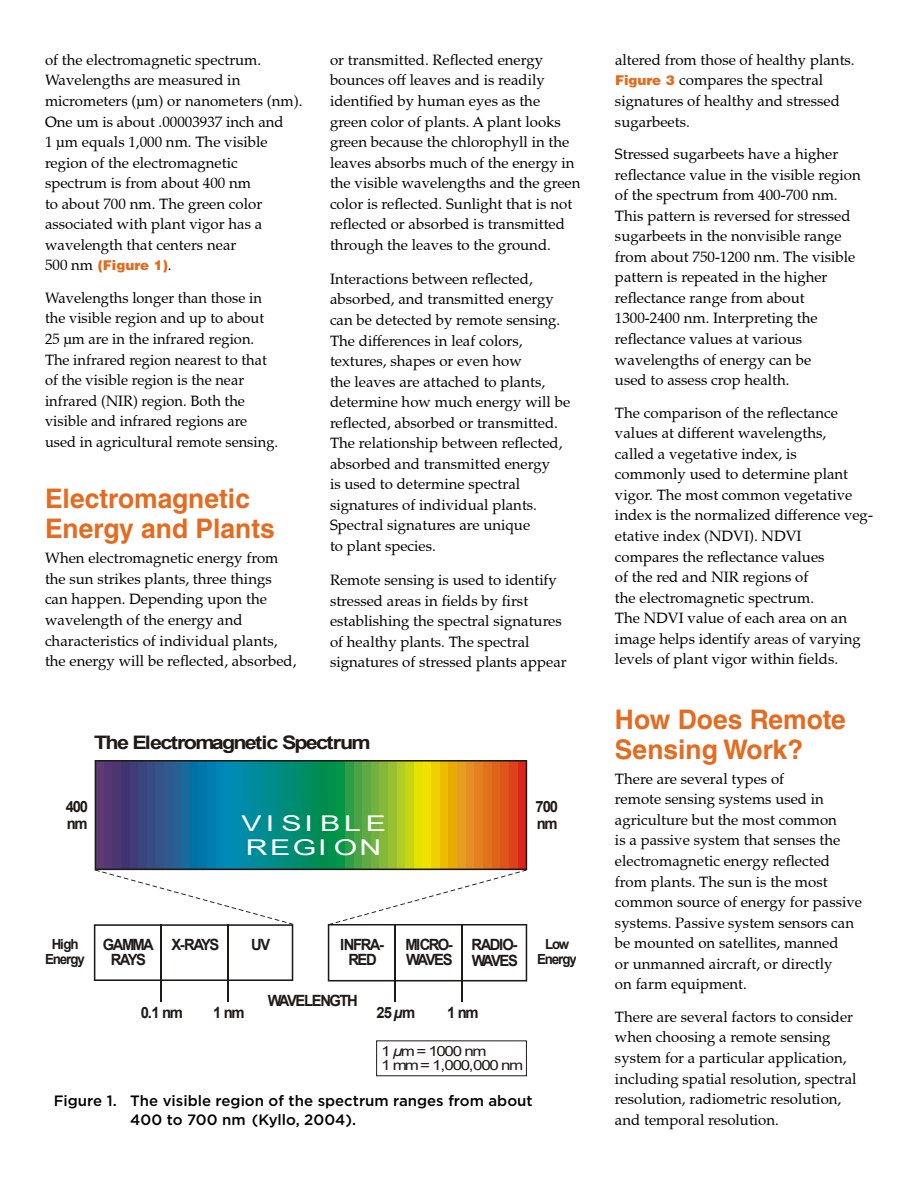
<style>
.page{position:relative;width:918px;height:1188px;background:#fff}
.page>*{position:absolute;margin:0;border:0;box-sizing:border-box;transform-origin:0 0}
.t1{font:700 27px/30px "Helvetica LT Std";color:#e46b1f}
.t2{font:21.75px/24.9px "Arial";color:#fff;scale:1.39 1}
.t3{font:700 18.6px "Arial";letter-spacing:-.075em;color:#1f1a17;scale:1.16 1}
.t4{font:700 15.45px/15.1px "Arial";letter-spacing:-.1em;color:#1f1a17;scale:.95 1}
.t5{font:15px/20.5px "Palatino LT Pro";color:#000}
.t6{font:500 15px/19.5px "Gotham";color:#000}
.t7{font:13.95px/14.5px "Arial";letter-spacing:-.075em;color:#1f1a17;scale:1.21 1}
.t8{font:700 13.95px/15px "Arial";letter-spacing:-.09em;color:#1f1a17;text-align:center;scale:.96 1}
.t9{font:italic 13.95px "Arial";color:#1f1a17;scale:1.21 1}
.t10{font:900 13.5px "Helvetica LT Std";color:#e46b1f}
.s1{font-family:"Palatino LT Pro";font-weight:400;font-size:15px;color:#000}
.s2{font-style:italic}
.s3{font-family:"Helvetica LT Std";font-weight:900;font-size:13.5px;color:#e46b1f}
</style>
<div class="page">
<svg style="left:95px;top:760px;width:432px;height:110px;background:#5a8058"></svg>
<hr style="left:160px;top:925px;width:1px;height:77px;background:#1f1a17">
<hr style="left:227px;top:925px;width:1px;height:77px;background:#1f1a17">
<svg style="left:94px;top:870px;width:199px;height:111px"></svg>
<hr style="left:394px;top:925px;width:1px;height:77px;background:#1f1a17">
<hr style="left:461px;top:925px;width:1px;height:77px;background:#1f1a17">
<svg style="left:328px;top:870px;width:199px;height:111px"></svg>
<p class="t5" style="left:45px;top:50px;width:259px">of the electromagnetic spectrum.<br>Wavelengths are measured in micrometers (µm) or nanometers (nm).<br>One um is about .00003937 inch and<br>1 µm equals 1,000 nm. The visible region of the electromagnetic spectrum is from about 400 nm<br>to about 700 nm. The green color associated with plant vigor has a wavelength that centers near</p>
<p class="t10" style="left:45px;top:257px;width:128px"><span class="s1">500 nm</span> (Figure 1)<span class="s1">.</span></p>
<p class="t5" style="left:45px;top:288px;width:235px">Wavelengths longer than those in the visible region and up to about 25 µm are in the infrared region.<br>The infrared region nearest to that of the visible region is the near infrared (NIR) region. Both the visible and infrared regions are used in agricultural remote sensing.</p>
<h1 class="t1" style="left:45px;top:483px;width:231px">Electromagnetic<br>Energy and Plants</h1>
<p class="t5" style="left:45px;top:548px;width:253px">When electromagnetic energy from the sun strikes plants, three things can happen. Depending upon the wavelength of the energy and characteristics of individual plants, the energy will be reflected, absorbed,</p>
<p class="t5" style="left:330px;top:50px;width:252px">or transmitted. Reflected energy bounces off leaves and is readily identified by human eyes as the green color of plants. A plant looks green because the chlorophyll in the leaves absorbs much of the energy in the visible wavelengths and the green color is reflected. Sunlight that is not reflected or absorbed is transmitted through the leaves to the ground.</p>
<p class="t5" style="left:330px;top:269px;width:242px">Interactions between reflected, absorbed, and transmitted energy can be detected by remote sensing.<br>The differences in leaf colors, textures, shapes or even how<br>the leaves are attached to plants, determine how much energy will be reflected, absorbed or transmitted.<br>The relationship between reflected, absorbed and transmitted energy<br>is used to determine spectral signatures of individual plants.<br>Spectral signatures are unique<br>to plant species.</p>
<p class="t5" style="left:330px;top:570px;width:238px">Remote sensing is used to identify stressed areas in fields by first establishing the spectral signatures of healthy plants. The spectral signatures of stressed plants appear</p>
<p class="t3" style="left:94px;top:729px;width:240px">The Electromagnetic Spectrum</p>
<p class="t4" style="left:66px;top:799px;width:25px;line-height:16.6px">400 nm</p>
<p class="t4" style="left:536px;top:799px;width:25px;line-height:16.6px">700 nm</p>
<h2 class="t2" style="left:242px;top:810px;width:105px">V I S I B L E<br>R E G I O N</h2>
<p class="t8" style="left:45px;top:936px;width:43px">High<br>Energy</p>
<p class="t4" style="left:103px;top:937px;width:55px;text-align:center">GAMMA<br>RAYS</p>
<p class="t4" style="left:171px;top:937px;width:52px">X-RAYS</p>
<p class="t4" style="left:251px;top:937px;width:22px">UV</p>
<p class="t4" style="left:340px;top:938px;width:48px;text-align:center">INFRA-<br>RED</p>
<p class="t4" style="left:406px;top:938px;width:51px">MICRO-<br>WAVES</p>
<p class="t4" style="left:472px;top:938px;width:50px">RADIO-<br>WAVES</p>
<p class="t4" style="left:141px;top:1005px;width:46px">0.1 nm</p>
<p class="t4" style="left:213px;top:1005px;width:35px">1 nm</p>
<p class="t4" style="left:268px;top:994px;width:96px">WAVELENGTH</p>
<p class="t4" style="left:377px;top:1005px;width:42px">2 5 m<span class="s2">µ</span></p>
<p class="t4" style="left:447px;top:1005px;width:35px">1 nm</p>
<p class="t7" style="left:381px;top:1044px;width:119px">1 m = 1000 nm<br>1 mm = 1,000,000 nm</p>
<p class="t9" style="left:393px;top:1042px;width:10px">µ</p>
<p class="t8" style="left:537px;top:936px;width:43px">Low<br>Energy</p>
<p class="t6" style="left:130px;top:1090px;width:404px;text-indent:-76px">Figure 1. The visible region of the spectrum ranges from about<br>400 to 700 nm (Kyllo, 2004).</p>
<p class="t5" style="left:615px;top:50px;width:241px">altered from those of healthy plants.<br><span class="s3">Figure 3</span> compares the spectral signatures of healthy and stressed sugarbeets.</p>
<p class="t5" style="left:615px;top:144px;width:247px">Stressed sugarbeets have a higher reflectance value in the visible region of the spectrum from 400-700 nm.<br>This pattern is reversed for stressed sugarbeets in the nonvisible range from about 750-1200 nm. The visible pattern is repeated in the higher reflectance range from about<br>1300-2400 nm. Interpreting the reflectance values at various wavelengths of energy can be<br>used to assess crop health.</p>
<p class="t5" style="left:615px;top:402px;width:260px">The comparison of the reflectance values at different wavelengths,<br>called a vegetative index, is<br>commonly used to determine plant vigor. The most common vegetative index is the normalized difference veg&shy;etative index (NDVI). NDVI<br>compares the reflectance values<br>of the red and NIR regions of<br>the electromagnetic spectrum.<br>The NDVI value of each area on an image helps identify areas of varying levels of plant vigor within fields.</p>
<h1 class="t1" style="left:615px;top:704px;width:232px">How Does Remote<br>Sensing Work?</h1>
<p class="t5" style="left:615px;top:769px;width:249px">There are several types of<br>remote sensing systems used in agriculture but the most common<br>is a passive system that senses the electromagnetic energy reflected from plants. The sun is the most common source of energy for passive systems. Passive system sensors can be mounted on satellites, manned<br>or unmanned aircraft, or directly<br>on farm equipment.</p>
<p class="t5" style="left:615px;top:1007px;width:243px">There are several factors to consider when choosing a remote sensing system for a particular application, including spatial resolution, spectral resolution, radiometric resolution, and temporal resolution.</p>
</div>
